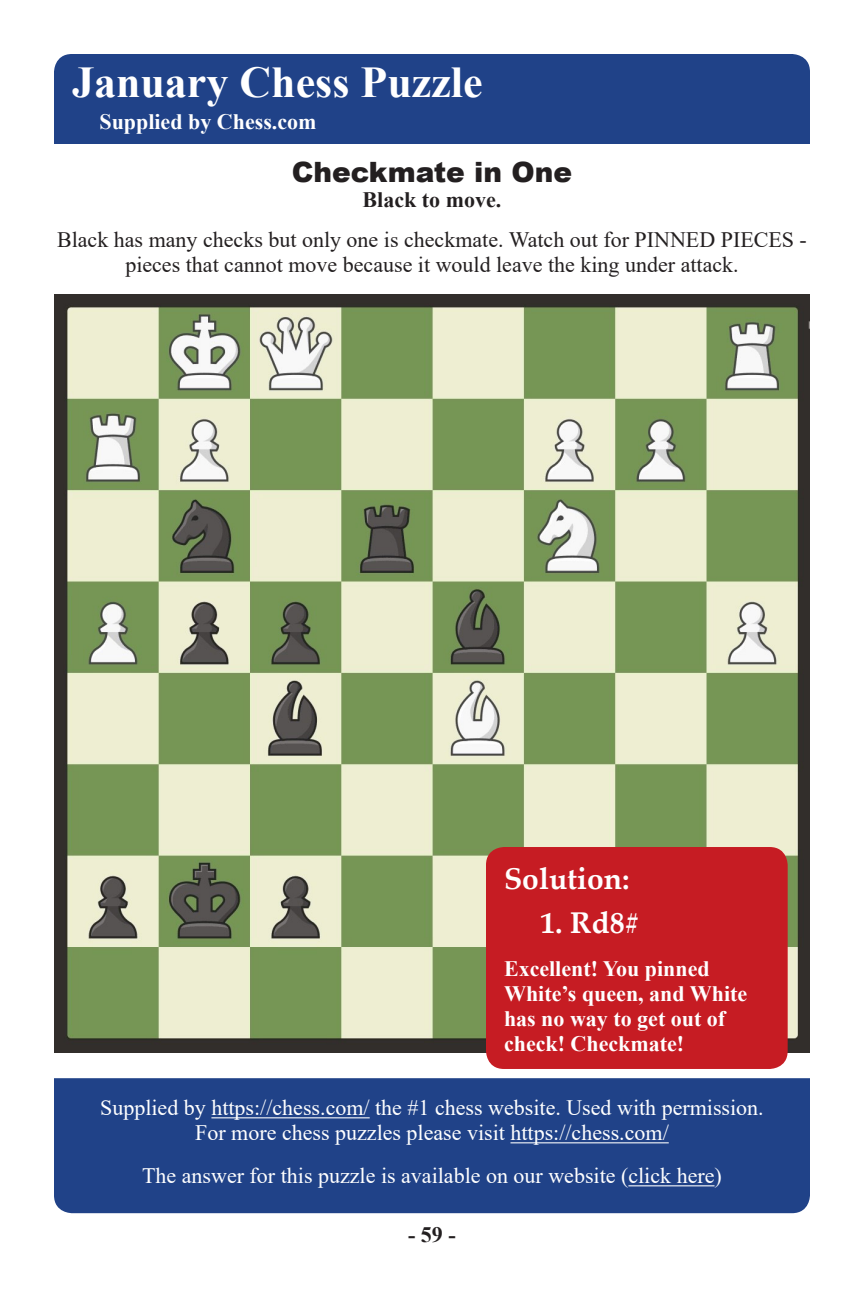
<style>
.page{position:relative;width:864px;height:1296px;background:#fff}
.page>*{position:absolute;margin:0;border:0;box-sizing:border-box;transform-origin:0 0}
.Article_Tite_for_TOC{font:700 44px "Times New Roman";color:#fff}
.Article_Paragraph{font:700 30px "Palatino Linotype";color:#fff}
.Copy__Space_After_Pa{font:900 28px "Arial";color:#231f20}
.Paragraph_Style_1{font:22px/25px "Times New Roman";color:#fff;text-align:center}
.TOC_Tabs{font:22px/25px "Times New Roman";color:#231f20;text-align:center}
.TOC_Tabs-2{font:700 22px/25px "Times New Roman";color:#fff}
.Article_Author_for_T{font:700 22px "Times New Roman";color:#fff}
.Copy__Space_After_Pa-2{font:700 22px "Times New Roman";color:#231f20}
</style>
<div class="page">
<div style="left:54px;top:54px;width:756px;height:90px;background:#204288"></div>
<img style="left:54px;top:294px;width:756px;height:758px">
<div style="left:54px;top:1078px;width:756px;height:135px;background:#204288"></div>
<hr style="left:211px;top:1117px;width:159px;height:1px;background:#fff">
<hr style="left:510px;top:1142px;width:159px;height:1px;background:#fff">
<hr style="left:628px;top:1185px;width:87px;height:1px;background:#fff">
<div style="left:486px;top:847px;width:302px;height:222px;background:#c61c23;border-radius:18px"></div>
<p class="Article_Tite_for_TOC" style="left:72px;top:51px;width:412px">January Chess Puzzle</p>
<p class="Article_Author_for_T" style="left:100px;top:106px;width:218px">Supplied by Chess.com</p>
<p class="Copy__Space_After_Pa" style="left:292px;top:152px;width:282px">Checkmate in One</p>
<p class="Copy__Space_After_Pa-2" style="left:363px;top:184px;width:140px">Black to move.</p>
<p class="TOC_Tabs" style="left:57px;top:227px;width:751px">Black has many checks but only one is checkmate. Watch out for PINNED PIECES - pieces that cannot move because it would leave the king under attack.</p>
<p class="Article_Paragraph" style="left:504px;top:857px;width:127px">Solution:</p>
<p class="Article_Paragraph" style="left:540px;top:901px;width:101px">1. Rd8#</p>
<p class="TOC_Tabs-2" style="left:504px;top:955px;width:245px">Excellent! You pinned<br>White’s queen, and White has no way to get out of check! Checkmate!</p>
<p class="Paragraph_Style_1" style="left:100px;top:1095px;width:665px">Supplied by https://chess.com/ the #1 chess website. Used with permission.<br>For more chess puzzles please visit https://chess.com/</p>
<p class="Paragraph_Style_1" style="left:142px;top:1163px;width:581px">The answer for this puzzle is available on our website (click here)</p>
<p class="Copy__Space_After_Pa-2" style="left:408px;top:1219px;width:49px">- 59 -</p>
</div>
